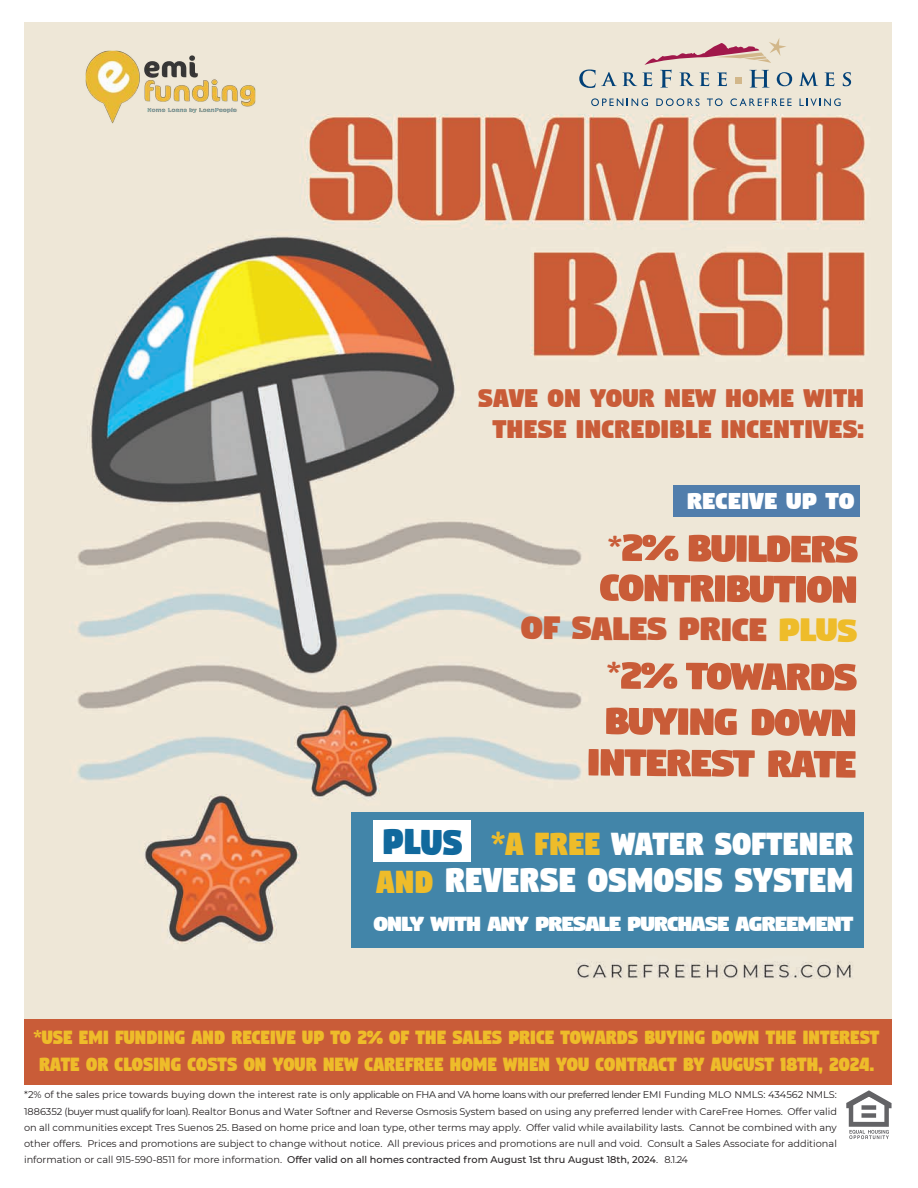
<style>
.page{position:relative;width:918px;height:1188px;background:#fff}
.page>*{position:absolute;margin:0;border:0;box-sizing:border-box;transform-origin:0 0}
.t1{font:44.85px/40px "Digitalt";letter-spacing:-.03em;color:#c95c38;scale:1.11 1}
.t2{font:42.3px "Digitalt";color:#11699d}
.t3{font:40.5px "Digitalt";color:#fff}
.t4{font:38.25px "Digitalt";letter-spacing:-.015em;color:#c95c38;scale:1.11 1}
.t5{font:37.5px "Digitalt";color:#fff}
.t6{font:30px/31.2px "Digitalt";color:#c95c38;text-align:center;scale:1.05 1}
.t7{font:27px "Digitalt";color:#fff;scale:1.11 1}
.t8{font:24px "Digitalt";letter-spacing:-.04em;color:#fff;scale:1.18 1}
.t9{font:22.5px/27px "Digitalt";letter-spacing:-.005em;color:#eebc2a;scale:.96 1}
.t10{font:9.75px/16.2px "Montserrat";color:#231f20;text-align:justify}
.s1{font-size:32.55px}
.s2{color:#eebc2a}
.s3{font-size:37.5px;color:#eebc2a}
.s4{font-weight:500}
</style>
<div class="page">
<div style="left:24px;top:1018px;width:868px;height:66px;background:#c95c38"></div>
<img style="left:24px;top:23px;width:868px;height:995px">
<svg style="left:591px;top:98px;width:57px;height:8px"></svg>
<svg style="left:656px;top:98px;width:44px;height:8px"></svg>
<svg style="left:707px;top:98px;width:16px;height:8px"></svg>
<svg style="left:730px;top:98px;width:62px;height:8px"></svg>
<svg style="left:800px;top:98px;width:41px;height:8px"></svg>
<svg style="left:579px;top:38px;width:213px;height:50px;background:#d8cec6"></svg>
<svg style="left:799px;top:72px;width:19px;height:14px"></svg>
<svg style="left:825px;top:72px;width:9px;height:14px"></svg>
<svg style="left:843px;top:72px;width:8px;height:14px"></svg>
<svg style="left:846px;top:1090px;width:46px;height:49px"></svg>
<div style="left:862px;top:1113px;width:14px;height:5px;background:#636366"></div>
<div style="left:862px;top:1105px;width:14px;height:5px;background:#636366"></div>
<div style="left:674px;top:485px;width:186px;height:32px;background:#517eac"></div>
<img style="left:80px;top:48px;width:180px;height:78px">
<div style="left:352px;top:812px;width:512px;height:136px;background:#4285a9"></div>
<div style="left:373px;top:820px;width:97px;height:42px;background:#fff"></div>
<h3 class="t6" style="left:478px;top:383px;width:369px">SAVE ON YOUR NEW HOME WITH<br>THESE INCREDIBLE INCENTIVES:</h3>
<h3 class="t7" style="left:686px;top:488px;width:153px">RECEIVE UP TO</h3>
<h1 class="t1" style="left:599px;top:529px;width:235px"><span class="s1">*</span>2% BUILDERS<br>CONTRIBUTION</h1>
<h3 class="t4" style="left:520px;top:611px;width:305px">OF SALES PRICE <span class="s2">PLUS</span></h3>
<h1 class="t1" style="left:604px;top:654px;width:229px;line-height:45.5px"><sup>*</sup>2% TOWARDS<br>BUYING DOWN</h1>
<h1 class="t1" style="left:586px;top:743px;width:245px">INTEREST RATE</h1>
<h2 class="t2" style="left:382px;top:822px;width:82px">PLUS</h2>
<h3 class="t5" style="left:491px;top:826px;width:363px"><span class="s2">*A FREE</span> WATER SOFTENER</h3>
<h3 class="t3" style="left:376px;top:861px;width:478px"><span class="s3">AND</span> REVERSE OSMOSIS SYSTEM</h3>
<h3 class="t8" style="left:373px;top:913px;width:409px">ONLY WITH ANY PRESALE PURCHASE AGREEMENT</h3>
<h3 class="t9" style="left:34px;top:1024px;width:882px">*USE EMI FUNDING AND RECEIVE UP TO 2% OF THE SALES PRICE TOWARDS BUYING DOWN THE INTEREST<br>RATE OR CLOSING COSTS ON YOUR NEW CAREFREE HOME WHEN YOU CONTRACT BY AUGUST 18TH, 2024.</h3>
<p class="t10" style="left:24px;top:1087px;width:814px">*2% of the sales price towards buying down the interest rate is only applicable on FHA and VA home loans with our preferred lender EMI Funding MLO NMLS: 434562 NMLS:<br>1886352 (buyer must qualify for loan). Realtor Bonus and Water Softner and Reverse Osmosis System based on using any preferred lender with CareFree Homes. Offer valid on all communities except Tres Suenos 25. Based on home price and loan type, other terms may apply. Offer valid while availability lasts. Cannot be combined with any other offers. Prices and promotions are subject to change without notice. All previous prices and promotions are null and void. Consult a Sales Associate for additional information or call 915-590-8511 for more information. <span class="s4">Offer valid on all homes contracted from August 1st thru August 18th, 2024</span>. 8.1.24</p>
</div>
